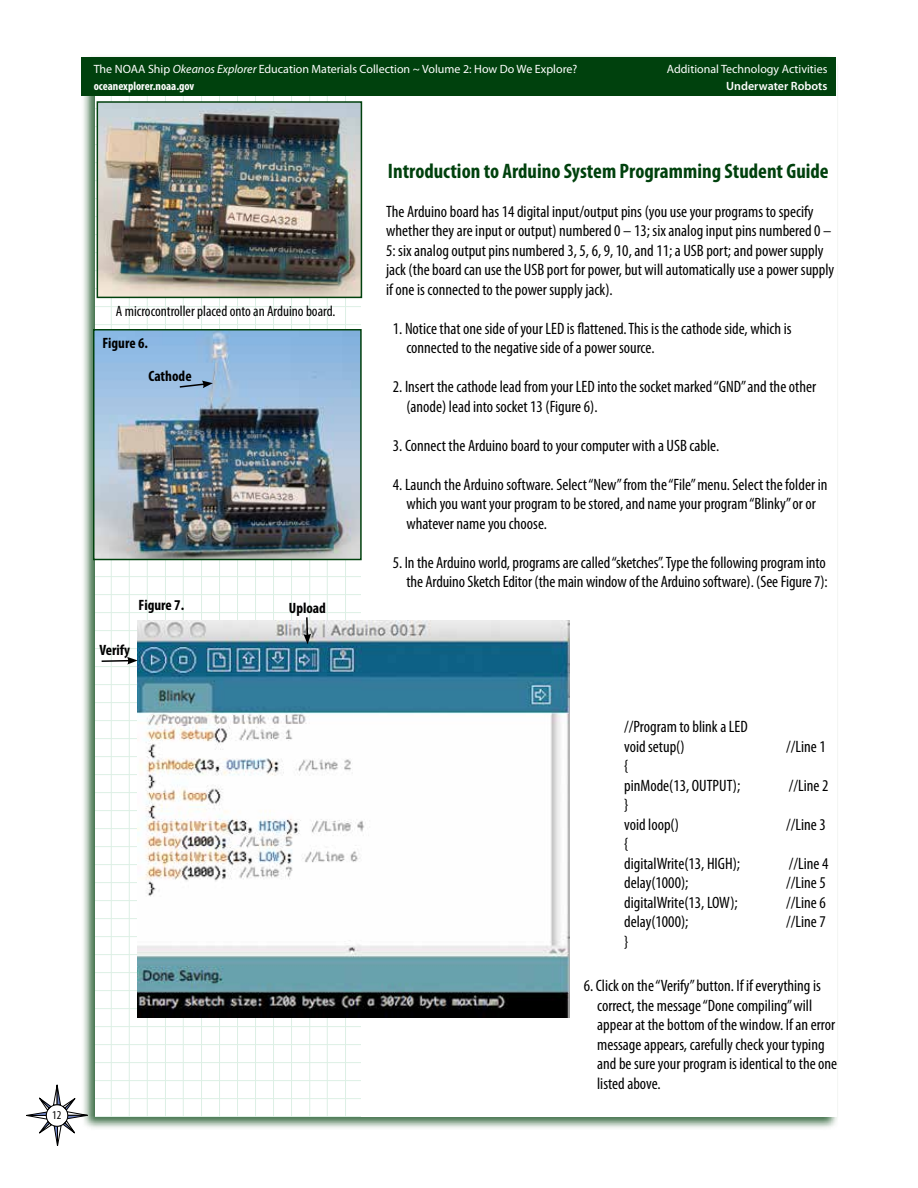
<style>
.page{position:relative;width:918px;height:1188px;background:#fff}
.page>*{position:absolute;margin:0;border:0;box-sizing:border-box;transform-origin:0 0}
.T_E_Activity_Header{font:700 condensed 21px "Myriad Pro";color:#00410d}
.InqGde_LP{font:condensed 16.5px/19.5px "Myriad Pro";color:#000}
.InqGuide_text{font:condensed 16.5px/19.5px "Myriad Pro";color:#000}
.indent__5{font:condensed 16.5px "Myriad Pro";color:#000}
.Figure_title{font:condensed 15px "Myriad Pro";color:#000}
.Figure_title-2{font:700 condensed 15px "Myriad Pro";color:#000}
.t1{font:12px/16.5px "Myriad Pro";color:#fff}
.t2{font:600 12px "Myriad Pro";color:#fff}
.t3{font:condensed 12px "Myriad Pro";color:#000}
.s1{font-style:italic}
.s2{font-weight:700;font-stretch:condensed}
</style>
<div class="page">
<div style="left:81px;top:54px;width:758px;height:1076px;background:#00410d;opacity:.75"></div>
<div style="left:95px;top:57px;width:741px;height:1060px;background:#fff"></div>
<div style="left:82px;top:57px;width:754px;height:39px;background:#00410d"></div>
<hr style="left:111px;top:97px;width:1px;height:1020px;background:#bae0ca">
<hr style="left:129px;top:97px;width:1px;height:1020px;background:#bae0ca">
<hr style="left:147px;top:97px;width:1px;height:1020px;background:#bae0ca">
<hr style="left:165px;top:97px;width:1px;height:1020px;background:#bae0ca">
<hr style="left:183px;top:97px;width:1px;height:1020px;background:#bae0ca">
<hr style="left:201px;top:97px;width:1px;height:1020px;background:#bae0ca">
<hr style="left:219px;top:97px;width:1px;height:1020px;background:#bae0ca">
<hr style="left:237px;top:97px;width:1px;height:1020px;background:#bae0ca">
<hr style="left:255px;top:97px;width:1px;height:1020px;background:#bae0ca">
<hr style="left:273px;top:97px;width:1px;height:1020px;background:#bae0ca">
<hr style="left:291px;top:97px;width:1px;height:1020px;background:#bae0ca">
<hr style="left:309px;top:97px;width:1px;height:1020px;background:#bae0ca">
<hr style="left:327px;top:97px;width:1px;height:1020px;background:#bae0ca">
<hr style="left:345px;top:97px;width:1px;height:1020px;background:#bae0ca">
<hr style="left:95px;top:108px;width:265px;height:1px;background:#bae0ca">
<hr style="left:95px;top:144px;width:265px;height:1px;background:#bae0ca">
<hr style="left:95px;top:162px;width:265px;height:1px;background:#bae0ca">
<hr style="left:95px;top:126px;width:265px;height:1px;background:#bae0ca">
<hr style="left:95px;top:198px;width:265px;height:1px;background:#bae0ca">
<hr style="left:95px;top:216px;width:265px;height:1px;background:#bae0ca">
<hr style="left:95px;top:180px;width:265px;height:1px;background:#bae0ca">
<hr style="left:95px;top:252px;width:265px;height:1px;background:#bae0ca">
<hr style="left:95px;top:270px;width:265px;height:1px;background:#bae0ca">
<hr style="left:95px;top:234px;width:265px;height:1px;background:#bae0ca">
<hr style="left:95px;top:306px;width:265px;height:1px;background:#bae0ca">
<hr style="left:95px;top:324px;width:265px;height:1px;background:#bae0ca">
<hr style="left:95px;top:288px;width:265px;height:1px;background:#bae0ca">
<hr style="left:95px;top:576px;width:265px;height:1px;background:#bae0ca">
<hr style="left:95px;top:612px;width:265px;height:1px;background:#bae0ca">
<hr style="left:95px;top:630px;width:265px;height:1px;background:#bae0ca">
<hr style="left:95px;top:594px;width:265px;height:1px;background:#bae0ca">
<hr style="left:95px;top:666px;width:265px;height:1px;background:#bae0ca">
<hr style="left:95px;top:684px;width:265px;height:1px;background:#bae0ca">
<hr style="left:95px;top:648px;width:265px;height:1px;background:#bae0ca">
<hr style="left:95px;top:720px;width:265px;height:1px;background:#bae0ca">
<hr style="left:95px;top:738px;width:265px;height:1px;background:#bae0ca">
<hr style="left:95px;top:702px;width:265px;height:1px;background:#bae0ca">
<hr style="left:95px;top:756px;width:265px;height:1px;background:#bae0ca">
<hr style="left:95px;top:792px;width:265px;height:1px;background:#bae0ca">
<hr style="left:95px;top:810px;width:265px;height:1px;background:#bae0ca">
<hr style="left:95px;top:774px;width:265px;height:1px;background:#bae0ca">
<hr style="left:95px;top:846px;width:265px;height:1px;background:#bae0ca">
<hr style="left:95px;top:864px;width:265px;height:1px;background:#bae0ca">
<hr style="left:95px;top:828px;width:265px;height:1px;background:#bae0ca">
<hr style="left:95px;top:900px;width:265px;height:1px;background:#bae0ca">
<hr style="left:95px;top:918px;width:265px;height:1px;background:#bae0ca">
<hr style="left:95px;top:882px;width:265px;height:1px;background:#bae0ca">
<hr style="left:95px;top:954px;width:265px;height:1px;background:#bae0ca">
<hr style="left:95px;top:972px;width:265px;height:1px;background:#bae0ca">
<hr style="left:95px;top:936px;width:265px;height:1px;background:#bae0ca">
<hr style="left:95px;top:990px;width:265px;height:1px;background:#bae0ca">
<hr style="left:95px;top:1026px;width:265px;height:1px;background:#bae0ca">
<hr style="left:95px;top:1044px;width:265px;height:1px;background:#bae0ca">
<hr style="left:95px;top:1008px;width:265px;height:1px;background:#bae0ca">
<hr style="left:95px;top:1080px;width:265px;height:1px;background:#bae0ca">
<hr style="left:95px;top:1098px;width:265px;height:1px;background:#bae0ca">
<hr style="left:95px;top:1062px;width:265px;height:1px;background:#bae0ca">
<hr style="left:95px;top:1116px;width:265px;height:1px;background:#bae0ca">
<svg style="left:26px;top:1075px;width:71px;height:71px"></svg>
<img style="left:100px;top:104px;width:259px;height:191px">
<div style="left:97px;top:101px;width:265px;height:197px;border:2px solid #00410d"></div>
<img style="left:137px;top:621px;width:432px;height:397px">
<svg style="left:101px;top:657px;width:37px;height:8px"></svg>
<svg style="left:303px;top:616px;width:8px;height:28px"></svg>
<img style="left:96px;top:332px;width:263px;height:225px">
<div style="left:93px;top:329px;width:269px;height:231px;border:2px solid #00410d"></div>
<svg style="left:178px;top:381px;width:35px;height:8px"></svg>
<p class="t3" style="left:52px;top:1108px;width:11px">12</p>
<p class="t1" style="left:94px;top:61px;width:485px">The NOAA Ship <span class="s1">Okeanos Explorer</span> Education Materials Collection ~ Volume 2: How Do We Explore? <span class="s2">oceanexplorer.noaa.gov</span></p>
<p class="t1" style="left:667px;top:61px;width:162px">Additional Technology Activities</p>
<p class="t2" style="left:726px;top:78px;width:103px">Underwater Robots</p>
<p class="Figure_title" style="left:116px;top:302px;width:221px">A microcontroller placed onto an Arduino board.</p>
<p class="Figure_title-2" style="left:102px;top:334px;width:47px">Figure 6.</p>
<p class="Figure_title-2" style="left:148px;top:367px;width:45px">Cathode</p>
<p class="Figure_title-2" style="left:139px;top:595px;width:47px">Figure 7.</p>
<p class="Figure_title-2" style="left:99px;top:640px;width:32px">Verify</p>
<p class="Figure_title-2" style="left:289px;top:599px;width:39px">Upload</p>
<p class="T_E_Activity_Header" style="left:388px;top:158px;width:442px">Introduction to Arduino System Programming Student Guide</p>
<p class="InqGuide_text" style="left:386px;top:201px;width:450px">The Arduino board has 14 digital input/output pins (you use your programs to specify whether they are input or output) numbered 0 – 13; six analog input pins numbered 0 – 5: six analog output pins numbered 3, 5, 6, 9, 10, and 11; a USB port; and power supply jack (the board can use the USB port for power, but will automatically use a power supply if one is connected to the power supply jack).</p>
<p class="InqGde_LP" style="left:406px;top:318px;width:387px;text-indent:-14px">1. Notice that one side of your LED is flattened. This is the cathode side, which is connected to the negative side of a power source.</p>
<p class="InqGde_LP" style="left:406px;top:377px;width:411px;text-indent:-14px">2. Insert the cathode lead from your LED into the socket marked “GND” and the other (anode) lead into socket 13 (Figure 6).</p>
<p class="InqGde_LP" style="left:393px;top:435px;width:328px">3. Connect the Arduino board to your computer with a USB cable.</p>
<p class="InqGde_LP" style="left:406px;top:474px;width:423px;text-indent:-14px">4. Launch the Arduino software. Select “New” from the “File” menu. Select the folder in which you want your program to be stored, and name your program “Blinky” or or whatever name you choose.</p>
<p class="InqGde_LP" style="left:393px;top:552px;width:436px;text-align:right">5. In the Arduino world, programs are called “sketches”. Type the following program into the Arduino Sketch Editor (the main window of the Arduino software). (See Figure 7):</p>
<p class="indent__5" style="left:624px;top:717px;width:125px">//Program to blink a LED</p>
<p class="indent__5" style="left:624px;top:736px;width:62px">void setup()</p>
<p class="indent__5" style="left:786px;top:736px;width:41px">//Line 1</p>
<p class="indent__5" style="left:624px;top:756px;width:6px">{</p>
<p class="indent__5" style="left:624px;top:775px;width:118px">pinMode(13, OUTPUT);</p>
<p class="indent__5" style="left:789px;top:775px;width:41px">//Line 2</p>
<p class="indent__5" style="left:624px;top:795px;width:6px">}</p>
<p class="indent__5" style="left:624px;top:814px;width:56px">void loop()</p>
<p class="indent__5" style="left:786px;top:814px;width:41px">//Line 3</p>
<p class="indent__5" style="left:624px;top:834px;width:6px">{</p>
<p class="indent__5" style="left:624px;top:853px;width:117px">digitalWrite(13, HIGH);</p>
<p class="indent__5" style="left:789px;top:853px;width:41px">//Line 4</p>
<p class="indent__5" style="left:624px;top:873px;width:66px">delay(1000);</p>
<p class="indent__5" style="left:786px;top:873px;width:41px">//Line 5</p>
<p class="indent__5" style="left:624px;top:892px;width:115px">digitalWrite(13, LOW);</p>
<p class="indent__5" style="left:786px;top:892px;width:41px">//Line 6</p>
<p class="indent__5" style="left:624px;top:912px;width:66px">delay(1000);</p>
<p class="indent__5" style="left:786px;top:912px;width:41px">//Line 7</p>
<p class="indent__5" style="left:624px;top:931px;width:6px">}</p>
<p class="InqGde_LP" style="left:597px;top:976px;width:242px;text-indent:-14px">6. Click on the “Verify” button. If if everything is correct, the message “Done compiling” will appear at the bottom of the window. If an error message appears, carefully check your typing and be sure your program is identical to the one listed above.</p>
</div>
